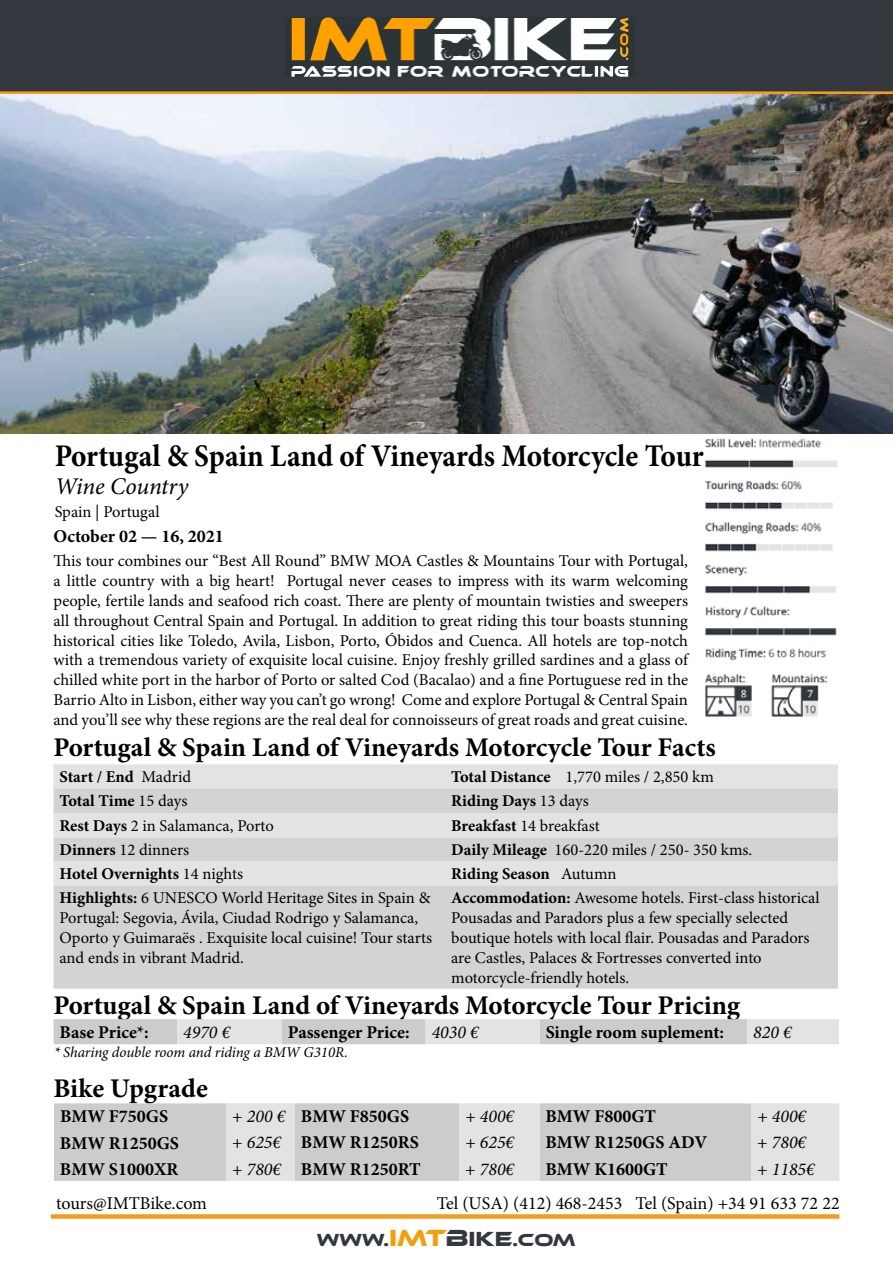
<style>
.page{position:relative;width:893px;height:1263px;background:#fff}
.page>*{position:absolute;margin:0;border:0;box-sizing:border-box;transform-origin:0 0}
.t1{font:700 31.5px "Minion Pro";letter-spacing:-.005em;color:#000;scale:.93 1}
.t2{font:700 27px "Minion Pro";color:#000}
.t3{font:italic 24px "Minion Pro";letter-spacing:-.01em;color:#000}
.t4{font:700 18px "Minion Pro";color:#000}
.t5{font:18px "Minion Pro";color:#000}
.t6{font:italic 18px "Minion Pro";color:#000}
.t7{font:18px "Ethnocentric Rg";color:#33383e}
.t8{font:16.5px/19.8px "Minion Pro";color:#000}
.t9{font:700 16.5px "Minion Pro";color:#000}
.t10{font:italic 15px "Minion Pro";letter-spacing:-.005em;color:#000}
.s1{font-weight:400}
.s2{font-weight:700}
.s3{font-weight:400;font-style:italic}
.s4{font-size:24px;color:#f0a00b}
.s5{font-size:24px}
.s6{font-size:21px}
</style>
<div class="page">
<div style="left:54px;top:764px;width:784px;height:73px;background:#e2e3e2"></div>
<div style="left:54px;top:788px;width:784px;height:25px;background:#d1d3d4"></div>
<svg style="left:54px;top:837px;width:784px;height:152px;background:#d3d5d6"></svg>
<div style="left:0;top:0;width:893px;height:94px;background:#33383e"></div>
<hr style="left:0;top:91px;width:893px;height:3px;background:#f39d20">
<div style="left:51px;top:1214px;width:788px;height:5px;background:#f39d20"></div>
<svg style="left:54px;top:1019px;width:785px;height:25px;background:#d5d5d4"></svg>
<img style="left:705px;top:438px;width:132px;height:279px">
<img style="left:286px;top:18px;width:348px;height:58px">
<div style="left:54px;top:1103px;width:172px;height:78px;background:#cdcccb"></div>
<svg style="left:226px;top:1103px;width:613px;height:78px;background:#d5d5d4"></svg>
<img style="left:0;top:94px;width:893px;height:340px">
<h1 class="t1" style="left:55px;top:433px;width:699px">Portugal &amp; Spain Land of Vineyards Motorcycle Tour</h1>
<h3 class="t3" style="left:55px;top:470px;width:135px">Wine Country</h3>
<p class="t8" style="left:55px;top:502px;width:106px">Spain | Portugal</p>
<p class="t8" style="left:54px;top:551px;width:636px;text-align:justify">This tour combines our “Best All Round” BMW MOA Castles &amp; Mountains Tour with Portugal, a little country with a big heart! Portugal never ceases to impress with its warm welcoming people, fertile lands and seafood rich coast. There are plenty of mountain twisties and sweepers all throughout Central Spain and Portugal. In addition to great riding this tour boasts stunning historical cities like Toledo, Avila, Lisbon, Porto, Óbidos and Cuenca. All hotels are top-notch with a tremendous variety of exquisite local cuisine. Enjoy freshly grilled sardines and a glass of chilled white port in the harbor of Porto or salted Cod (Bacalao) and a fine Portuguese red in the Barrio Alto in Lisbon, either way you can’t go wrong! Come and explore Portugal &amp; Central Spain and you’ll see why these regions are the real deal for connoisseurs of great roads and great cuisine.</p>
<p class="t4" style="left:54px;top:524px;width:172px">October 02 — 16, 2021</p>
<h2 class="t2" style="left:54px;top:729px;width:664px">Portugal &amp; Spain Land of Vineyards Motorcycle Tour Facts</h2>
<p class="t9" style="left:60px;top:765px;width:133px">Start / End <span class="s1">Madrid</span></p>
<p class="t8" style="left:451px;top:767px;width:264px"><span class="s2">Total Distance</span> 1,770 miles / 2,850 km</p>
<p class="t9" style="left:60px;top:789px;width:129px">Total Time <span class="s1">15 days</span></p>
<p class="t9" style="left:451px;top:789px;width:139px">Riding Days <span class="s1">13 days</span></p>
<p class="t8" style="left:60px;top:816px;width:216px"><span class="s2">Rest Days</span> 2 in Salamanca, Porto</p>
<p class="t8" style="left:451px;top:816px;width:150px"><span class="s2">Breakfast</span> 14 breakfast</p>
<p class="t8" style="left:60px;top:840px;width:131px"><span class="s2">Dinners</span> 12 dinners</p>
<p class="t8" style="left:451px;top:840px;width:303px"><span class="s2">Daily Mileage</span> 160-220 miles / 250- 350 kms.</p>
<p class="t9" style="left:60px;top:862px;width:185px">Hotel Overnights <span class="s1">14 nights</span></p>
<p class="t9" style="left:451px;top:862px;width:167px">Riding Season <span class="s1">Autumn</span></p>
<p class="t8" style="left:60px;top:888px;width:374px"><span class="s2">Highlights:</span> 6 UNESCO World Heritage Sites in Spain &amp; Portugal: Segovia, Ávila, Ciudad Rodrigo y Salamanca, Oporto y Guimaraës . Exquisite local cuisine! Tour starts and ends in vibrant Madrid.</p>
<p class="t8" style="left:451px;top:888px;width:370px"><span class="s2">Accommodation:</span> Awesome hotels. First-class historical Pousadas and Paradors plus a few specially selected boutique hotels with local flair. Pousadas and Paradors are Castles, Palaces &amp; Fortresses converted into motorcycle-friendly hotels.</p>
<h2 class="t2" style="left:54px;top:986px;width:688px">Portugal &amp; Spain Land of Vineyards Motorcycle Tour Pricing</h2>
<p class="t4" style="left:60px;top:1020px;width:91px">Base Price*:</p>
<p class="t6" style="left:183px;top:1020px;width:49px">4970 €</p>
<p class="t4" style="left:288px;top:1020px;width:192px">Passenger Price: <span class="s3">4030 €</span></p>
<p class="t4" style="left:546px;top:1020px;width:180px">Single room suplement:</p>
<p class="t6" style="left:753px;top:1020px;width:40px">820 €</p>
<p class="t10" style="left:54px;top:1042px;width:295px">* Sharing double room and riding a BMW G310R.</p>
<h2 class="t2" style="left:54px;top:1069px;width:156px">Bike Upgrade</h2>
<p class="t4" style="left:60px;top:1104px;width:110px">BMW F750GS</p>
<p class="t4" style="left:232px;top:1104px;width:179px"><span class="s3">+ 200 €</span> BMW F850GS</p>
<p class="t6" style="left:465px;top:1104px;width:51px">+ 400€</p>
<p class="t4" style="left:545px;top:1104px;width:112px">BMW F800GT</p>
<p class="t6" style="left:757px;top:1104px;width:51px">+ 400€</p>
<p class="t4" style="left:60px;top:1130px;width:121px">BMW R1250GS</p>
<p class="t4" style="left:232px;top:1129px;width:188px"><span class="s3">+ 625€</span> BMW R1250RS</p>
<p class="t6" style="left:465px;top:1129px;width:51px">+ 625€</p>
<p class="t4" style="left:545px;top:1129px;width:163px">BMW R1250GS ADV</p>
<p class="t6" style="left:757px;top:1129px;width:51px">+ 780€</p>
<p class="t4" style="left:60px;top:1156px;width:120px">BMW S1000XR</p>
<p class="t4" style="left:232px;top:1156px;width:190px"><span class="s3">+ 780€</span> BMW R1250RT</p>
<p class="t6" style="left:465px;top:1156px;width:51px">+ 780€</p>
<p class="t4" style="left:545px;top:1156px;width:124px">BMW K1600GT</p>
<p class="t6" style="left:757px;top:1156px;width:59px">+ 1185€</p>
<p class="t5" style="left:56px;top:1191px;width:153px">tours@IMTBike.com</p>
<p class="t5" style="left:437px;top:1191px;width:404px">Tel (USA) (412) 468-2453 Tel (Spain) +34 91 633 72 22</p>
<p class="t7" style="left:317px;top:1229px;width:260px">WWW.<span class="s4">IMT</span><span class="s5">B</span><span class="s6">IKE</span>.COM</p>
</div>
